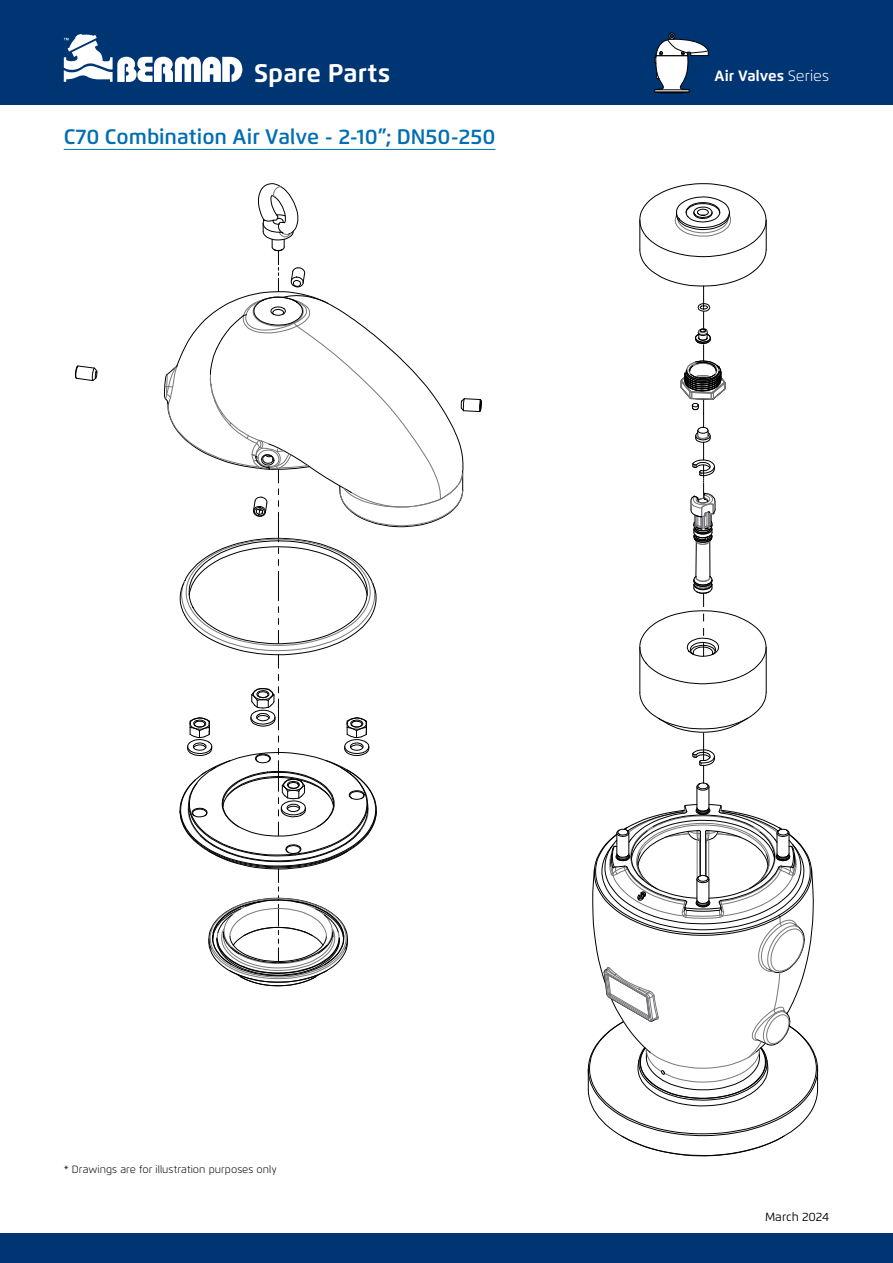
<style>
.page{position:relative;width:893px;height:1263px;background:#fff}
.page>*{position:absolute;margin:0;border:0;box-sizing:border-box;transform-origin:0 0}
.t1{font:700 25.5px "Flexo";color:#fff}
.t2{font:600 21px "Flexo";color:#006eb2}
.t3{font:700 15px "Flexo";color:#fff}
.t4{font:12px "Flexo";color:#000}
.t5{font:300 10.5px "Flexo";color:#000}
.s1{font-weight:300}
</style>
<div class="page">
<div style="left:0;top:0;width:893px;height:105px;background:#003573"></div>
<svg style="left:64px;top:34px;width:178px;height:48px"></svg>
<div style="left:0;top:1234px;width:893px;height:29px;background:#003573"></div>
<svg style="left:654px;top:33px;width:54px;height:60px"></svg>
<hr style="left:64px;top:149px;width:431px;height:1px;background:#006eb2">
<hr style="left:709px;top:541px;width:1px;height:36px;background:#000">
<hr style="left:695px;top:541px;width:2px;height:36px;background:#000">
<hr style="left:639px;top:647px;width:1px;height:45px;background:#000">
<hr style="left:766px;top:647px;width:1px;height:45px;background:#000">
<svg style="left:639px;top:575px;width:128px;height:110px"></svg>
<svg style="left:639px;top:183px;width:128px;height:362px"></svg>
<svg style="left:587px;top:692px;width:231px;height:465px"></svg>
<svg style="left:179px;top:674px;width:198px;height:312px"></svg>
<svg style="left:164px;top:183px;width:318px;height:485px"></svg>
<svg style="left:75px;top:365px;width:23px;height:16px"></svg>
<h1 class="t1" style="left:254px;top:57px;width:138px">Spare Parts</h1>
<h2 class="t2" style="left:64px;top:124px;width:433px">C70 Combination Air Valve - 2-10”; DN50-250</h2>
<h3 class="t3" style="left:714px;top:67px;width:116px">Air Valves <span class="s1">Series</span></h3>
<p class="t5" style="left:64px;top:1163px;width:215px">* Drawings are for illustration purposes only</p>
<p class="t4" style="left:765px;top:1209px;width:66px">March 2024</p>
</div>
